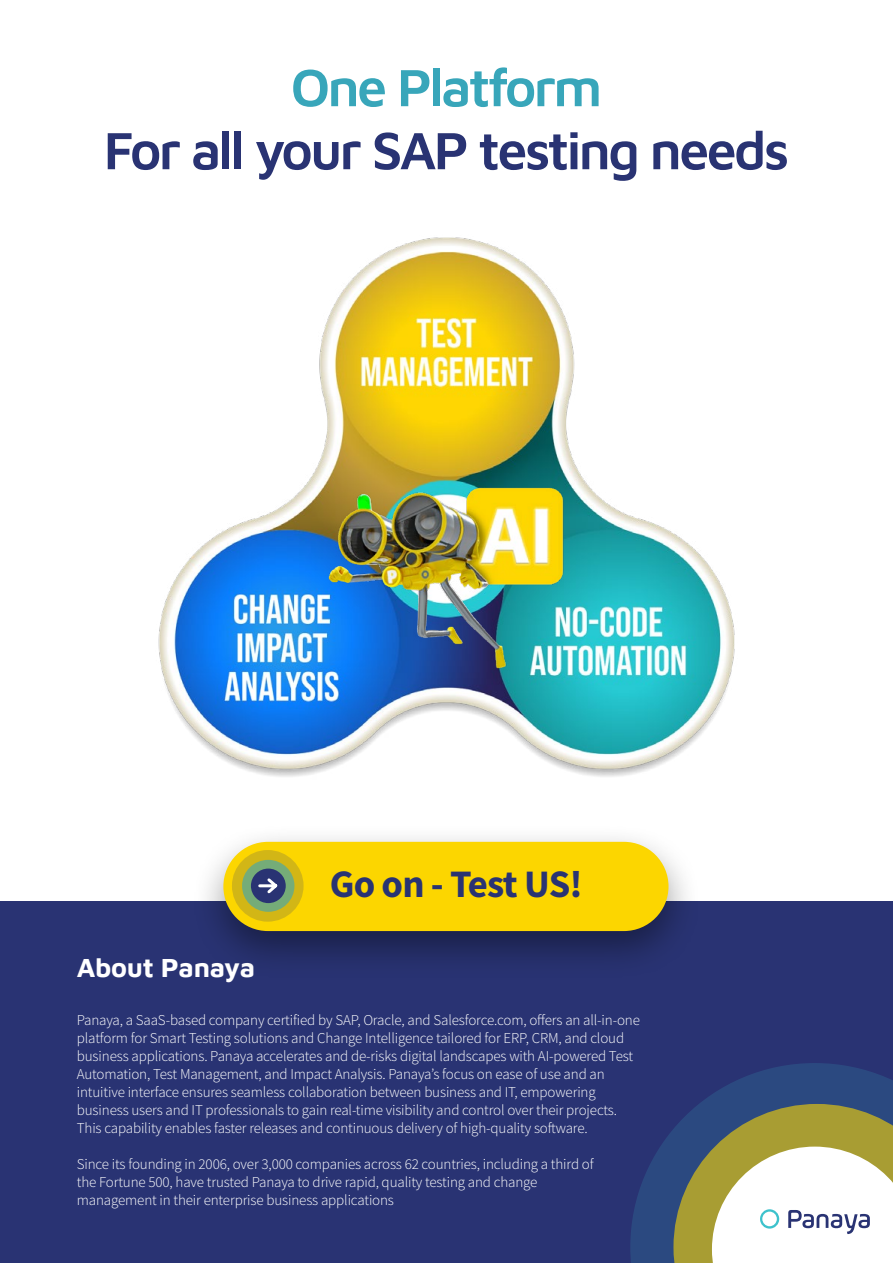
<style>
.page{position:relative;width:893px;height:1263px;background:#fff}
.page>*{position:absolute;margin:0;border:0;box-sizing:border-box;transform-origin:0 0}
.t1{font:600 54px "Maven Pro";letter-spacing:-.05em;color:#293373}
.t2{font:600 54px "Maven Pro";letter-spacing:-.05em;color:#38a6ba}
.t3{font:700 38.85px "Source Sans Pro";letter-spacing:-.025em;color:#293373}
.t4{font:700 27px "Maven Pro";letter-spacing:-.01em;color:#fff}
.t5{font:300 15px/18px "Source Sans Pro";letter-spacing:-.01em;color:#fff}
</style>
<div class="page">
<div style="left:0;top:901px;width:893px;height:362px;background:#293373"></div>
<div style="left:191px;top:823px;width:510px;height:156px;background:#000;opacity:.4"></div>
<div style="left:223px;top:842px;width:445px;height:89px;background:#fcd600;border-radius:45px"></div>
<svg style="left:232px;top:850px;width:72px;height:72px;background:#d1b616"></svg>
<div style="left:242px;top:860px;width:52px;height:52px;background:#75ac78;border-radius:50%"></div>
<div style="left:251px;top:868px;width:35px;height:35px;background:#293373;border-radius:50%"></div>
<svg style="left:258px;top:878px;width:20px;height:16px"></svg>
<svg style="left:630px;top:1063px;width:263px;height:200px;fill:#2b4980"></svg>
<svg style="left:673px;top:1104px;width:220px;height:159px;background:#bdbea3"></svg>
<img style="left:158px;top:237px;width:577px;height:540px">
<img style="left:325px;top:445px;width:253px;height:226px">
<h1 class="t2" style="left:291px;top:51px;width:313px">One Platform</h1>
<h1 class="t1" style="left:104px;top:114px;width:687px">For all your SAP testing needs</h1>
<h3 class="t4" style="left:77px;top:949px;width:180px">About Panaya</h3>
<h2 class="t3" style="left:330px;top:858px;width:255px">Go on - Test US!</h2>
<p class="t5" style="left:77px;top:1011px;width:565px">Panaya, a SaaS-based company certified by SAP, Oracle, and Salesforce.com, offers an all-in-one platform for Smart Testing solutions and Change Intelligence tailored for ERP, CRM, and cloud business applications. Panaya accelerates and de-risks digital landscapes with AI-powered Test Automation, Test Management, and Impact Analysis. Panaya’s focus on ease of use and an intuitive interface ensures seamless collaboration between business and IT, empowering business users and IT professionals to gain real-time visibility and control over their projects.<br>This capability enables faster releases and continuous delivery of high-quality software.</p>
<p class="t5" style="left:77px;top:1155px;width:518px">Since its founding in 2006, over 3,000 companies across 62 countries, including a third of the Fortune 500, have trusted Panaya to drive rapid, quality testing and change management in their enterprise business applications</p>
</div>
